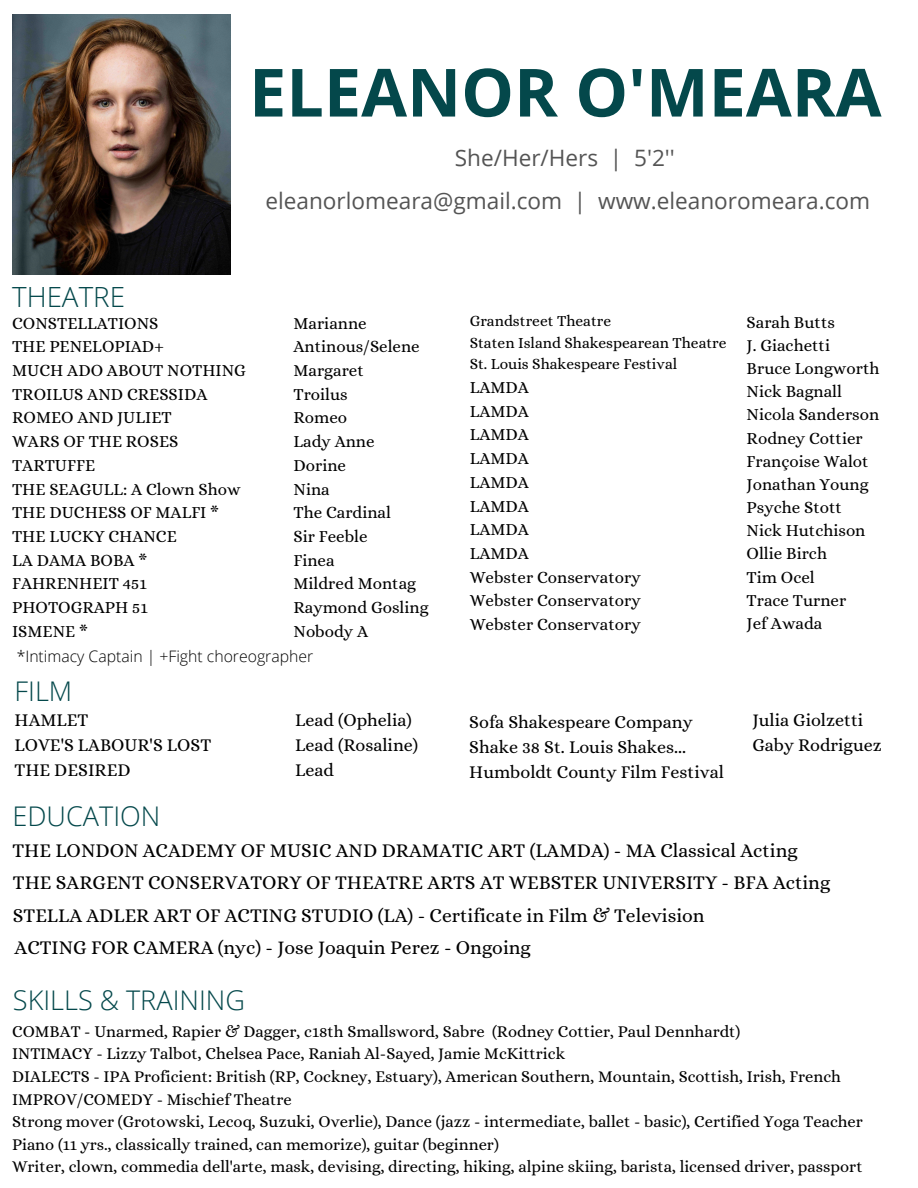
<style>
.page{position:relative;width:918px;height:1188px;background:#fff}
.page>*{position:absolute;margin:0;border:0;box-sizing:border-box;transform-origin:0 0}
.t1{font:700 66.45px "Open Sans";color:#04484b}
.t2{font:300 27.75px "Open Sans";color:#04484b}
.t3{font:300 27.15px "Open Sans";color:#04484b}
.t4{font:22.65px "Open Sans";color:#545454}
.t5{font:19.5px "Alice";color:#000}
.t6{font:18px/24.9px "Alice";color:#000}
.t7{font:16.95px "Alice";color:#000}
.t8{font:16.5px "Alice";color:#000}
.t9{font:300 15.75px "Open Sans";color:#000}
.t10{font:15.45px "Alice";color:#000}
</style>
<div class="page">
<img style="left:13px;top:15px;width:218px;height:260px">
<p class="t1" style="left:249px;top:46px;width:634px">ELEANOR O'MEARA</p>
<h1 class="t4" style="left:455px;top:142px;width:222px">She/Her/Hers | 5'2''</h1>
<h3 class="t4" style="left:265px;top:185px;width:606px">eleanorlomeara@gmail.com | www.eleanoromeara.com</h3>
<p class="t2" style="left:12px;top:277px;width:114px">THEATRE</p>
<p class="t7" style="left:12px;top:313px;width:148px">CONSTELLATIONS</p>
<p class="t7" style="left:12px;top:337px;width:153px">THE PENELOPIAD+</p>
<p class="t7" style="left:12px;top:361px;width:235px">MUCH ADO ABOUT NOTHING</p>
<p class="t7" style="left:12px;top:384px;width:197px">TROILUS AND CRESSIDA</p>
<p class="t7" style="left:12px;top:408px;width:161px">ROMEO AND JULIET</p>
<p class="t7" style="left:12px;top:432px;width:168px">WARS OF THE ROSES</p>
<p class="t7" style="left:12px;top:455px;width:84px">TARTUFFE</p>
<p class="t7" style="left:12px;top:479px;width:230px">THE SEAGULL: A Clown Show</p>
<p class="t7" style="left:12px;top:503px;width:209px">THE DUCHESS OF MALFI *</p>
<p class="t7" style="left:12px;top:527px;width:166px">THE LUCKY CHANCE</p>
<p class="t7" style="left:12px;top:550px;width:137px">LA DAMA BOBA *</p>
<p class="t7" style="left:12px;top:574px;width:136px">FAHRENHEIT 451</p>
<p class="t7" style="left:12px;top:598px;width:137px">PHOTOGRAPH 51</p>
<p class="t7" style="left:12px;top:621px;width:77px">ISMENE *</p>
<p class="t7" style="left:294px;top:313px;width:75px">Marianne</p>
<p class="t7" style="left:294px;top:337px;width:128px">Antinous/Selene</p>
<p class="t7" style="left:294px;top:361px;width:72px">Margaret</p>
<p class="t7" style="left:294px;top:384px;width:56px">Troilus</p>
<p class="t7" style="left:294px;top:408px;width:55px">Romeo</p>
<p class="t7" style="left:294px;top:432px;width:83px">Lady Anne</p>
<p class="t7" style="left:294px;top:455px;width:54px">Dorine</p>
<p class="t7" style="left:294px;top:479px;width:38px">Nina</p>
<p class="t7" style="left:294px;top:503px;width:99px">The Cardinal</p>
<p class="t7" style="left:294px;top:527px;width:76px">Sir Feeble</p>
<p class="t7" style="left:294px;top:550px;width:43px">Finea</p>
<p class="t7" style="left:294px;top:574px;width:124px">Mildred Montag</p>
<p class="t7" style="left:294px;top:598px;width:137px">Raymond Gosling</p>
<p class="t7" style="left:294px;top:621px;width:76px">Nobody A</p>
<p class="t10" style="left:470px;top:312px;width:143px">Grandstreet Theatre</p>
<p class="t10" style="left:470px;top:334px;width:258px">Staten Island Shakespearean Theatre</p>
<p class="t10" style="left:470px;top:355px;width:209px">St. Louis Shakespeare Festival</p>
<p class="t7" style="left:470px;top:378px;width:61px">LAMDA</p>
<p class="t7" style="left:470px;top:401px;width:61px">LAMDA</p>
<p class="t7" style="left:470px;top:425px;width:61px">LAMDA</p>
<p class="t7" style="left:470px;top:449px;width:61px">LAMDA</p>
<p class="t7" style="left:470px;top:472px;width:61px">LAMDA</p>
<p class="t7" style="left:470px;top:496px;width:61px">LAMDA</p>
<p class="t7" style="left:470px;top:520px;width:61px">LAMDA</p>
<p class="t7" style="left:470px;top:544px;width:61px">LAMDA</p>
<p class="t7" style="left:470px;top:567px;width:173px">Webster Conservatory</p>
<p class="t7" style="left:470px;top:591px;width:173px">Webster Conservatory</p>
<p class="t7" style="left:470px;top:615px;width:173px">Webster Conservatory</p>
<p class="t7" style="left:747px;top:312px;width:90px">Sarah Butts</p>
<p class="t7" style="left:747px;top:336px;width:85px">J. Giachetti</p>
<p class="t7" style="left:747px;top:359px;width:134px">Bruce Longworth</p>
<p class="t7" style="left:747px;top:382px;width:97px">Nick Bagnall</p>
<p class="t7" style="left:747px;top:405px;width:134px">Nicola Sanderson</p>
<p class="t7" style="left:747px;top:428px;width:118px">Rodney Cottier</p>
<p class="t7" style="left:747px;top:451px;width:123px">Françoise Walot</p>
<p class="t7" style="left:747px;top:475px;width:124px">Jonathan Young</p>
<p class="t7" style="left:747px;top:498px;width:97px">Psyche Stott</p>
<p class="t7" style="left:747px;top:521px;width:120px">Nick Hutchison</p>
<p class="t7" style="left:747px;top:544px;width:82px">Ollie Birch</p>
<p class="t7" style="left:747px;top:567px;width:70px">Tim Ocel</p>
<p class="t7" style="left:747px;top:590px;width:101px">Trace Turner</p>
<p class="t7" style="left:747px;top:614px;width:77px">Jef Awada</p>
<h3 class="t9" style="left:17px;top:645px;width:298px">*Intimacy Captain | +Fight choreographer</h3>
<h2 class="t3" style="left:15px;top:672px;width:59px">FILM</h2>
<h4 class="t6" style="left:15px;top:708px;width:75px">HAMLET</h4>
<p class="t6" style="left:15px;top:732px;width:198px">LOVE'S LABOUR'S LOST<br>THE DESIRED</p>
<h5 class="t6" style="left:295px;top:708px;width:125px">Lead (Ophelia)<br>Lead (Rosaline)<br>Lead</h5>
<h5 class="t6" style="left:469px;top:709px;width:256px">Sofa Shakespeare Company<br>Shake 38 St. Louis Shakes...<br>Humboldt County Film Festival</h5>
<h5 class="t6" style="left:752px;top:708px;width:131px">Julia Giolzetti<br>Gaby Rodriguez</h5>
<h2 class="t3" style="left:13px;top:797px;width:149px">EDUCATION</h2>
<h5 class="t5" style="left:13px;top:839px;width:787px">THE LONDON ACADEMY OF MUSIC AND DRAMATIC ART (LAMDA) - MA Classical Acting</h5>
<h5 class="t5" style="left:13px;top:871px;width:819px">THE SARGENT CONSERVATORY OF THEATRE ARTS AT WEBSTER UNIVERSITY - BFA Acting</h5>
<h5 class="t5" style="left:13px;top:904px;width:693px">STELLA ADLER ART OF ACTING STUDIO (LA) - Certificate in Film &amp; Television</h5>
<p class="t5" style="left:15px;top:936px;width:518px">ACTING FOR CAMERA (nyc) - Jose Joaquin Perez - Ongoing</p>
<h2 class="t3" style="left:13px;top:981px;width:233px">SKILLS &amp; TRAINING</h2>
<h5 class="t8" style="left:12px;top:1022px;width:730px">COMBAT - Unarmed, Rapier &amp; Dagger, c18th Smallsword, Sabre (Rodney Cottier, Paul Dennhardt)</h5>
<h2 class="t8" style="left:12px;top:1044px;width:554px">INTIMACY - Lizzy Talbot, Chelsea Pace, Raniah Al-Sayed, Jamie McKittrick</h2>
<p class="t8" style="left:12px;top:1067px;width:830px">DIALECTS - IPA Proficient: British (RP, Cockney, Estuary), American Southern, Mountain, Scottish, Irish, French</p>
<p class="t8" style="left:12px;top:1090px;width:281px">IMPROV/COMEDY - Mischief Theatre</p>
<p class="t8" style="left:12px;top:1112px;width:852px">Strong mover (Grotowski, Lecoq, Suzuki, Overlie), Dance (jazz - intermediate, ballet - basic), Certified Yoga Teacher</p>
<p class="t8" style="left:12px;top:1135px;width:488px">Piano (11 yrs., classically trained, can memorize), guitar (beginner)</p>
<p class="t8" style="left:12px;top:1157px;width:852px">Writer, clown, commedia dell'arte, mask, devising, directing, hiking, alpine skiing, barista, licensed driver, passport</p>
</div>
